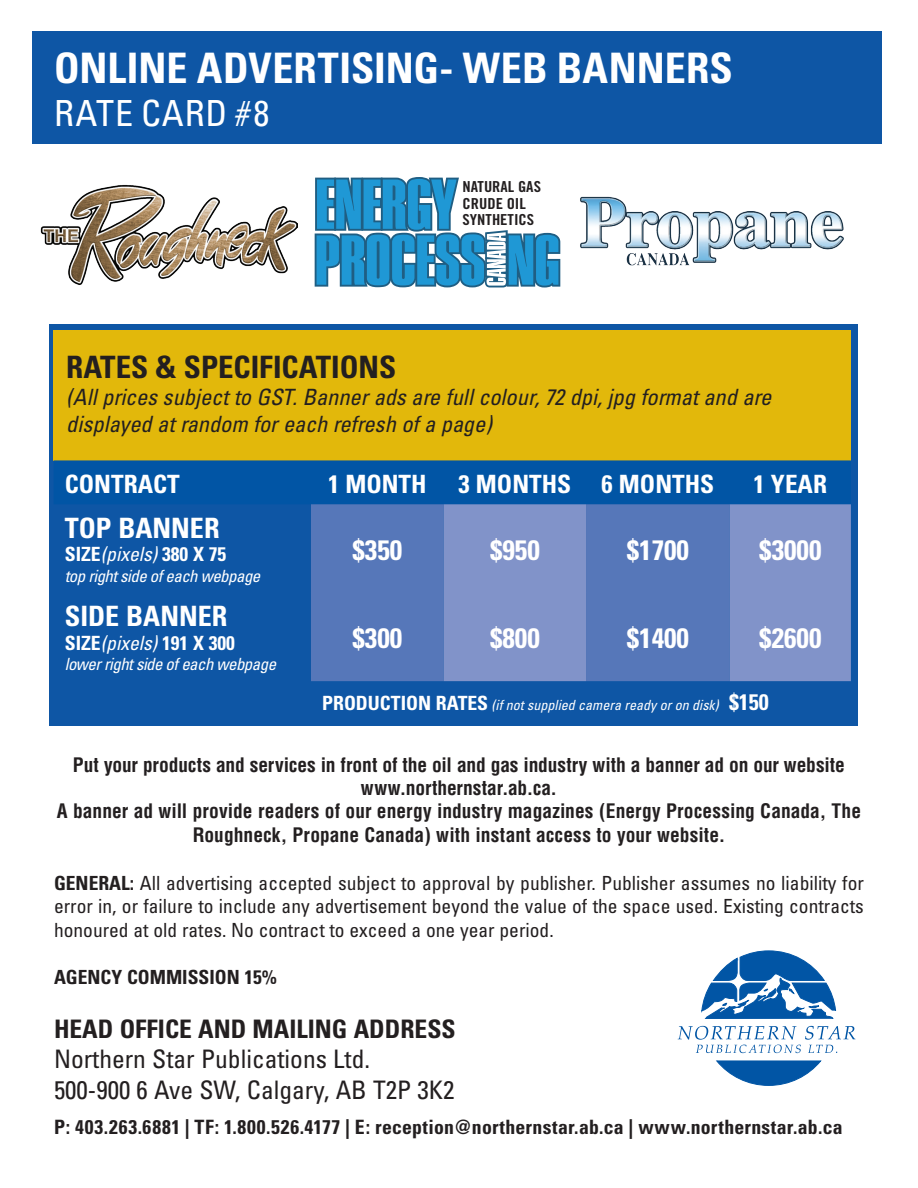
<style>
.page{position:relative;width:918px;height:1188px;background:#fff}
.page>*{position:absolute;margin:0;border:0;box-sizing:border-box;transform-origin:0 0}
.t1{font:700 condensed 42px "Univers";color:#fff}
.t2{font:condensed 36px "Univers";color:#fff}
.t3{font:700 condensed 30.9px "Univers";color:#231f20}
.t4{font:700 condensed 28.05px "Univers";color:#fff}
.t5{font:condensed 25.5px/30.6px "Univers";color:#231f20}
.t6{font:700 condensed 25.5px "Univers";color:#231f20}
.t7{font:700 condensed 25.2px "Univers";color:#fff}
.t8{font:italic condensed 22.35px/26.8px "Univers";letter-spacing:-.005em;color:#231f20}
.t9{font:700 condensed 19.8px "Univers";letter-spacing:.02em;color:#231f20}
.t10{font:700 condensed 19.65px "Univers";color:#fff}
.t11{font:700 condensed 19.5px/23.4px "Helvetica";color:#231f20;text-align:center}
.t12{font:condensed 19.5px/23.4px "Univers";color:#231f20;text-align:justify}
.t13{font:700 condensed 19.5px "Univers";color:#231f20}
.t14{font:italic condensed 16.8px "Univers";letter-spacing:-.03em;color:#fff}
.t15{font:15.15px/16.5px "Trade Gothic Bold Cond Twenty";color:#231f20;scale:1.09 1}
.t16{font:italic condensed 13.95px "Univers";color:#fff}
.s1{font-weight:400;font-style:italic}
.s2{font-weight:700;font-style:normal;font-size:22.35px}
.s3{font-weight:700}
</style>
<div class="page">
<div style="left:49px;top:324px;width:808px;height:402px;background:#0e56a5"></div>
<div style="left:32px;top:32px;width:849px;height:112px;background:#0e56a5"></div>
<svg style="left:677px;top:950px;width:179px;height:136px"></svg>
<div style="left:54px;top:330px;width:797px;height:130px;background:#e2b80b"></div>
<div style="left:54px;top:460px;width:797px;height:44px;background:#0155a5"></div>
<div style="left:311px;top:504px;width:133px;height:177px;background:#5677b9"></div>
<svg style="left:444px;top:504px;width:407px;height:177px;background:#7188c3"></svg>
<img style="left:580px;top:197px;width:264px;height:69px">
<svg style="left:315px;top:177px;width:245px;height:111px"></svg>
<img style="left:40px;top:185px;width:257px;height:100px">
<h1 class="t1" style="left:54px;top:42px;width:557px">ONLINE ADVERTISING- WEB BANN</h1>
<h1 class="t1" style="left:665px;top:42px;width:69px">ERS</h1>
<h2 class="t2" style="left:54px;top:90px;width:42px">rate</h2>
<h2 class="t2" style="left:141px;top:90px;width:130px">card #8</h2>
<p class="t15" style="left:463px;top:179px;width:73px">NATURAL GAS<br>CRUDE OIL<br>SYNTHETICS</p>
<h3 class="t3" style="left:66px;top:348px;width:332px">RATES &amp; SPECIFICATIONS</h3>
<p class="t8" style="left:66px;top:384px;width:707px">(All prices subject to GST. Banner ads are full colour, 72 dpi, jpg format and are displayed at random for each refresh of a page)</p>
<p class="t7" style="left:65px;top:469px;width:116px">CONTRACT</p>
<p class="t7" style="left:328px;top:469px;width:100px">1 MONTH</p>
<p class="t7" style="left:459px;top:469px;width:257px">3 MONTHS 6 MONTHS</p>
<p class="t7" style="left:754px;top:469px;width:60px">1 YEAR</p>
<h3 class="t4" style="left:65px;top:511px;width:90px">TOP BANN</h3>
<h3 class="t4" style="left:190px;top:511px;width:28px">ER</h3>
<p class="t10" style="left:65px;top:542px;width:163px">SIZE<span class="s1">(pixels)</span> 380 x 75</p>
<p class="t14" style="left:65px;top:565px;width:197px">top right side of each webpage</p>
<h3 class="t4" style="left:352px;top:532px;width:51px">$350</h3>
<h3 class="t4" style="left:490px;top:532px;width:51px">$950</h3>
<h3 class="t4" style="left:627px;top:532px;width:64px">$1700</h3>
<h3 class="t4" style="left:759px;top:532px;width:64px">$3000</h3>
<h3 class="t4" style="left:65px;top:599px;width:97px">SIDE BANN</h3>
<h3 class="t4" style="left:198px;top:599px;width:28px">ER</h3>
<p class="t10" style="left:65px;top:631px;width:172px">SIZE<span class="s1">(pixels)</span> 191 x 300</p>
<p class="t14" style="left:65px;top:653px;width:213px">lower right side of each webpage</p>
<h3 class="t4" style="left:352px;top:621px;width:51px">$300</h3>
<h3 class="t4" style="left:490px;top:621px;width:51px">$800</h3>
<h3 class="t4" style="left:627px;top:621px;width:64px">$1400</h3>
<h3 class="t4" style="left:759px;top:621px;width:64px">$2600</h3>
<p class="t10" style="left:322px;top:691px;width:68px">Productio</p>
<p class="t10" style="left:418px;top:691px;width:51px">n Rates</p>
<p class="t16" style="left:492px;top:696px;width:279px">(if not supplied camera ready or on disk) <span class="s2">$150</span></p>
<p class="t11" style="left:57px;top:753px;width:806px">Put your products and services in front of the oil and gas industry with a banner ad on our website www.northernstar.ab.ca.<br>A banner ad will provide readers of our energy industry magazines (Energy Processing Canada, The Roughneck, Propane Canada) with instant access to your website.</p>
<p class="t12" style="left:54px;top:871px;width:811px"><span class="s3">General:</span> All advertising accepted subject to approval by publisher. Publisher assumes no liability for error in, or failure to include any advertisement beyond the value of the space used. Existing contracts honoured at old rates. No contract to exceed a one year period.</p>
<p class="t13" style="left:54px;top:965px;width:224px">AGENCY COMMISSION 15%</p>
<h3 class="t6" style="left:54px;top:1013px;width:94px">Head Office</h3>
<h3 class="t6" style="left:198px;top:1013px;width:231px">and Mailing Address</h3>
<h3 class="t5" style="left:54px;top:1044px;width:402px">Northern Star Publications Ltd.<br>500-900 6 Ave SW, Calgary, AB T2P 3K2</h3>
<p class="t9" style="left:54px;top:1115px;width:790px">P: 403.263.6881 | TF: 1.800.526.4177 | E: reception@northernstar.ab.ca | www.northernstar.ab.ca</p>
</div>
